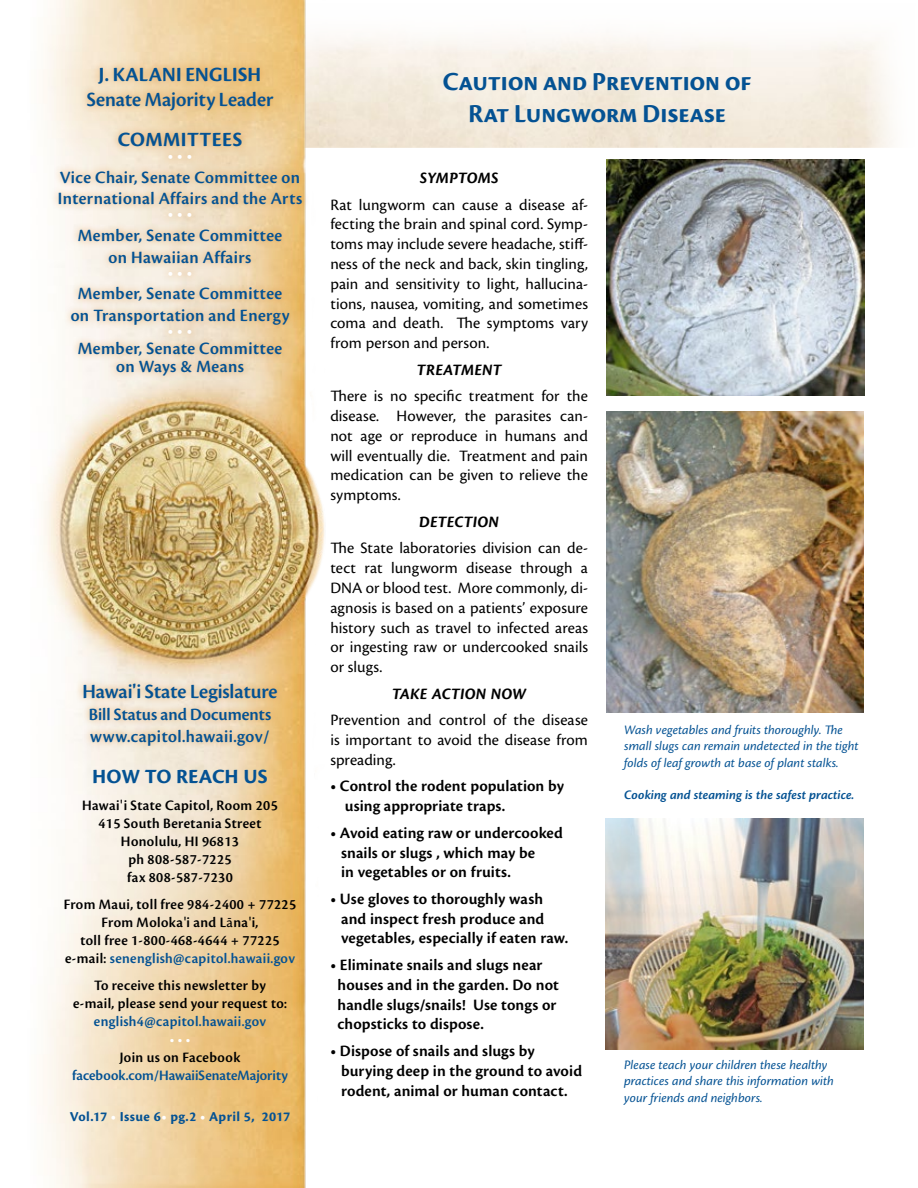
<style>
.page{position:relative;width:918px;height:1188px;background:#fff}
.page>*{position:absolute;margin:0;border:0;box-sizing:border-box;transform-origin:0 0}
.t1{font:27px/32.4px "Cronos Pro Bold Disp";color:#045293;text-align:center}
.t2{font:21px "Cronos Pro Semibold Disp";color:#045293}
.t3{font:21px "Cronos Pro Bold Disp";letter-spacing:.01em;color:#045293}
.t4{font:21px "Cronos Pro Bold Capt";letter-spacing:-.005em;color:#045293}
.t5{font:21px "Cronos Pro Bold Subh";letter-spacing:.02em;color:#045293}
.t6{font:18px/21.6px "Cronos Pro Semibold Disp";letter-spacing:.025em;color:#045293;text-align:center}
.t7{font:18px "Cronos Pro Semibold Disp";color:#fff}
.t8{font:16.5px/19.8px "Cronos Pro";letter-spacing:.005em;color:#000;text-align:justify}
.t9{font:600 16.5px/19.8px "Cronos Pro";letter-spacing:.005em;color:#000}
.t10{font:italic 700 16.5px "Cronos Pro";letter-spacing:.005em;color:#000}
.t11{font:15px/18px "Cronos Pro Semibold Disp";letter-spacing:.025em;color:#000;text-align:center}
.t12{font:15px "Cronos Pro Semibold Disp";letter-spacing:.015em;color:#045293}
.t13{font:15px "Cronos Pro Semibold Disp";color:#fff}
.t14{font:700 14.25px "Cronos Pro";letter-spacing:.01em;color:#045293}
.t15{font:italic 13.5px/16.2px "Cronos Pro";color:#045293}
.t16{font:italic 600 13.5px "Cronos Pro";letter-spacing:.005em;color:#045293}
.s1{font-family:"Cronos Pro Bold Disp"}
.s2{font-family:"Calibri"}
.s3{font-family:"Cronos Pro"}
.s4{color:#045293}
.s5{color:#fff}
</style>
<div class="page">
<img style="left:606px;top:159px;width:258px;height:237px">
<img style="left:606px;top:411px;width:258px;height:302px">
<img style="left:606px;top:819px;width:258px;height:231px">
<img style="left:43px;top:0;width:290px;height:1188px">
<div style="left:51px;top:59px;width:259px;height:324px;background:#df943c;opacity:.75"></div>
<div style="left:75px;top:676px;width:210px;height:77px;background:#df943c;opacity:.75"></div>
<p class="t3" style="left:99px;top:62px;width:164px">J. KALANI ENGLISH</p>
<p class="t2" style="left:87px;top:87px;width:188px">Senate Majority Leader</p>
<p class="t5" style="left:118px;top:128px;width:126px">COMMITTEES</p>
<p class="t7" style="left:168px;top:145px;width:26px">• • •</p>
<p class="t6" style="left:58px;top:167px;width:246px;text-align:left">Vice Chair, Senate Committee on<br>International Affairs and the Arts</p>
<p class="t7" style="left:168px;top:204px;width:26px">• • •</p>
<p class="t6" style="left:78px;top:225px;width:206px">Member, Senate Committee on Hawaiian Affairs</p>
<p class="t7" style="left:168px;top:262px;width:26px">• • •</p>
<p class="t6" style="left:71px;top:283px;width:220px">Member, Senate Committee on Transportation and Energy</p>
<p class="t7" style="left:168px;top:320px;width:26px">• • •</p>
<p class="t6" style="left:78px;top:339px;width:206px;line-height:18px">Member, Senate Committee on Ways &amp; Means</p>
<p class="t2" style="left:82px;top:680px;width:197px">Hawai<span class="s1">'</span>i State Legislature</p>
<p class="t6" style="left:89px;top:704px;width:184px;text-align:left">Bill Status and Documents www.capitol.hawaii.gov/</p>
<p class="t4" style="left:92px;top:764px;width:177px">HOW TO REACH US</p>
<p class="t11" style="left:82px;top:796px;width:197px">Hawai<span class="s2">'</span>i State Capitol, Room 205<br>415 South Beretania Street<br>Honolulu, HI 96813<br>ph 808-587-7225<br>fax 808-587-7230</p>
<p class="t11" style="left:64px;top:895px;width:234px">From Maui, toll free 984-2400 + 77225<br>From Moloka<span class="s2">'</span>i and L<span class="s3">ā</span>na<span class="s2">'</span>i,<br>toll free 1-800-468-4644 + 77225 e-mail: <span class="s4">senenglish@capitol.hawaii.gov</span></p>
<p class="t11" style="left:73px;top:976px;width:215px">To receive this newsletter by e-mail, please send your request to:</p>
<p class="t12" style="left:94px;top:1013px;width:174px">english4@capitol.hawaii.gov</p>
<p class="t13" style="left:170px;top:1031px;width:22px">• • •</p>
<p class="t11" style="left:120px;top:1048px;width:122px">Join us on Facebook</p>
<p class="t12" style="left:72px;top:1067px;width:217px">facebook.com/HawaiiSenateMajority</p>
<p class="t14" style="left:70px;top:1109px;width:222px">Vol.17 <span class="s5">•</span> Issue 6<span class="s5">•</span> pg.2 <span class="s5">•</span> April 5, 2017</p>
<h1 class="t1" style="left:443px;top:66px;width:310px">Caution and Prevention of<br>Rat Lungworm Disease</h1>
<p class="t10" style="left:420px;top:168px;width:80px">SYMPTOMS</p>
<p class="t8" style="left:330px;top:195px;width:259px">Rat lungworm can cause a disease af&shy;fecting the brain and spinal cord. Symp&shy;toms may include severe headache, stiff&shy;ness of the neck and back, skin tingling, pain and sensitivity to light, hallucina&shy;tions, nausea, vomiting, and sometimes coma and death. The symptoms vary from person and person.</p>
<p class="t10" style="left:417px;top:360px;width:86px">TREATMENT</p>
<p class="t8" style="left:330px;top:386px;width:259px">There is no specific treatment for the disease. However, the parasites can&shy;not age or reproduce in humans and will eventually die. Treatment and pain medication can be given to relieve the symptoms.</p>
<p class="t10" style="left:419px;top:512px;width:81px">DETECTION</p>
<p class="t8" style="left:330px;top:538px;width:259px">The State laboratories division can de&shy;tect rat lungworm disease through a DNA or blood test. More commonly, di&shy;agnosis is based on a patients’ exposure history such as travel to infected areas or ingesting raw or undercooked snails or slugs.</p>
<p class="t10" style="left:392px;top:684px;width:136px">TAKE ACTION NOW</p>
<p class="t8" style="left:330px;top:710px;width:259px">Prevention and control of the disease is important to avoid the disease from spreading.</p>
<p class="t9" style="left:345px;top:777px;width:221px;text-indent:-14px">• Control the rodent population by using appropriate traps.</p>
<p class="t9" style="left:341px;top:823px;width:223px;text-indent:-11px">• Avoid eating raw or undercooked snails or slugs , which may be<br>in vegetables or on fruits.</p>
<p class="t9" style="left:341px;top:889px;width:229px;text-indent:-11px">• Use gloves to thoroughly wash and inspect fresh produce and vegetables, especially if eaten raw.</p>
<p class="t9" style="left:338px;top:955px;width:223px;text-indent:-7px">• Eliminate snails and slugs near houses and in the garden. Do not handle slugs/snails! Use tongs or chopsticks to dispose.</p>
<p class="t9" style="left:341px;top:1041px;width:242px;text-indent:-11px">• Dispose of snails and slugs by burying deep in the ground to avoid rodent, animal or human contact.</p>
<p class="t15" style="left:624px;top:722px;width:236px">Wash vegetables and fruits thoroughly. The small slugs can remain undetected in the tight folds of leaf growth at base of plant stalks.</p>
<p class="t16" style="left:624px;top:787px;width:232px">Cooking and steaming is the safest practice.</p>
<p class="t15" style="left:624px;top:1057px;width:211px">Please teach your children these healthy practices and share this information with your friends and neighbors.</p>
</div>
